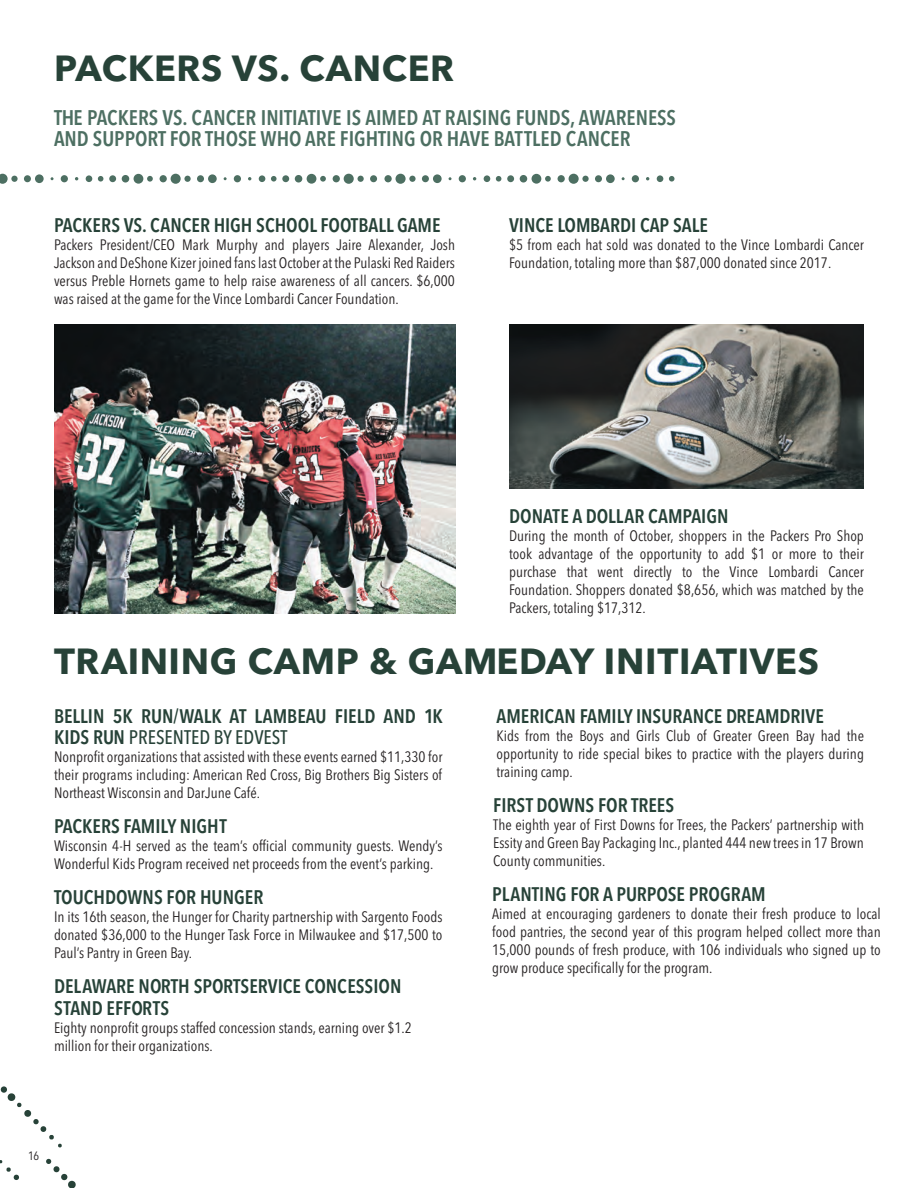
<style>
.page{position:relative;width:918px;height:1188px;background:#fff}
.page>*{position:absolute;margin:0;border:0;box-sizing:border-box;transform-origin:0 0}
.t1{font:700 36px "Avenir Next LT Pro";letter-spacing:.02em;color:#274238}
.t2{font:600 condensed 21px/21px "Avenir Next LT Pro";color:#4d6f62}
.t3{font:600 condensed 19.5px/21.6px "Avenir Next LT Pro";color:#274238}
.t4{font:condensed 15px/18px "Avenir Next LT Pro";color:#231f20;text-align:justify}
.t5{font:condensed 12px "Avenir Next LT Pro";color:#231f20}
.s1{font-weight:500}
</style>
<div class="page">
<svg style="left:0;top:1086px;width:62px;height:62px"></svg>
<svg style="left:46px;top:1159px;width:30px;height:29px"></svg>
<svg style="left:0;top:1160px;width:19px;height:20px"></svg>
<svg style="left:0;top:174px;width:8px;height:10px"></svg>
<div style="left:11px;top:176px;width:7px;height:6px;background:#4d6f62;border-radius:50%"></div>
<div style="left:24px;top:175px;width:7px;height:7px;background:#4d6f62;border-radius:50%"></div>
<div style="left:35px;top:174px;width:9px;height:9px;background:#4d6f62;border-radius:50%"></div>
<div style="left:61px;top:175px;width:7px;height:7px;background:#4d6f62;border-radius:50%"></div>
<div style="left:86px;top:175px;width:6px;height:7px;background:#4d6f62;border-radius:50%"></div>
<svg style="left:98px;top:176px;width:5px;height:6px"></svg>
<div style="left:109px;top:175px;width:7px;height:7px;background:#4d6f62;border-radius:50%"></div>
<div style="left:122px;top:175px;width:7px;height:8px;background:#4d6f62;border-radius:50%"></div>
<div style="left:134px;top:174px;width:9px;height:10px;background:#4d6f62;border-radius:50%"></div>
<svg style="left:147px;top:176px;width:6px;height:6px"></svg>
<div style="left:160px;top:175px;width:7px;height:7px;background:#4d6f62;border-radius:50%"></div>
<div style="left:171px;top:174px;width:10px;height:10px;background:#4d6f62;border-radius:50%"></div>
<div style="left:184px;top:176px;width:7px;height:6px;background:#4d6f62;border-radius:50%"></div>
<div style="left:197px;top:175px;width:7px;height:7px;background:#4d6f62;border-radius:50%"></div>
<div style="left:208px;top:174px;width:9px;height:9px;background:#4d6f62;border-radius:50%"></div>
<div style="left:234px;top:175px;width:7px;height:7px;background:#4d6f62;border-radius:50%"></div>
<div style="left:259px;top:175px;width:6px;height:7px;background:#4d6f62;border-radius:50%"></div>
<svg style="left:271px;top:176px;width:6px;height:6px"></svg>
<div style="left:282px;top:175px;width:7px;height:7px;background:#4d6f62;border-radius:50%"></div>
<div style="left:295px;top:175px;width:7px;height:8px;background:#4d6f62;border-radius:50%"></div>
<div style="left:307px;top:174px;width:9px;height:10px;background:#4d6f62;border-radius:50%"></div>
<svg style="left:320px;top:176px;width:6px;height:6px"></svg>
<div style="left:333px;top:175px;width:7px;height:7px;background:#4d6f62;border-radius:50%"></div>
<div style="left:344px;top:174px;width:10px;height:10px;background:#4d6f62;border-radius:50%"></div>
<svg style="left:358px;top:176px;width:6px;height:6px"></svg>
<div style="left:370px;top:175px;width:7px;height:7px;background:#4d6f62;border-radius:50%"></div>
<div style="left:384px;top:175px;width:8px;height:7px;background:#4d6f62;border-radius:50%"></div>
<div style="left:396px;top:174px;width:10px;height:10px;background:#4d6f62;border-radius:50%"></div>
<div style="left:409px;top:176px;width:7px;height:6px;background:#4d6f62;border-radius:50%"></div>
<div style="left:422px;top:175px;width:7px;height:7px;background:#4d6f62;border-radius:50%"></div>
<div style="left:433px;top:174px;width:9px;height:9px;background:#4d6f62;border-radius:50%"></div>
<div style="left:459px;top:175px;width:7px;height:7px;background:#4d6f62;border-radius:50%"></div>
<div style="left:484px;top:175px;width:6px;height:7px;background:#4d6f62;border-radius:50%"></div>
<svg style="left:496px;top:176px;width:5px;height:6px"></svg>
<div style="left:507px;top:175px;width:7px;height:7px;background:#4d6f62;border-radius:50%"></div>
<div style="left:520px;top:175px;width:7px;height:8px;background:#4d6f62;border-radius:50%"></div>
<div style="left:532px;top:174px;width:9px;height:10px;background:#4d6f62;border-radius:50%"></div>
<svg style="left:545px;top:176px;width:6px;height:6px"></svg>
<div style="left:558px;top:175px;width:7px;height:7px;background:#4d6f62;border-radius:50%"></div>
<div style="left:569px;top:174px;width:10px;height:10px;background:#4d6f62;border-radius:50%"></div>
<div style="left:582px;top:176px;width:7px;height:6px;background:#4d6f62;border-radius:50%"></div>
<div style="left:595px;top:175px;width:7px;height:7px;background:#4d6f62;border-radius:50%"></div>
<div style="left:606px;top:174px;width:9px;height:9px;background:#4d6f62;border-radius:50%"></div>
<div style="left:632px;top:175px;width:7px;height:7px;background:#4d6f62;border-radius:50%"></div>
<div style="left:657px;top:175px;width:6px;height:7px;background:#4d6f62;border-radius:50%"></div>
<svg style="left:669px;top:176px;width:6px;height:6px"></svg>
<img style="left:54px;top:325px;width:401px;height:288px">
<img style="left:509px;top:325px;width:355px;height:163px">
<h1 class="t1" style="left:54px;top:47px;width:402px">PACKERS VS. CANCER</h1>
<h2 class="t2" style="left:54px;top:107px;width:624px">THE PACKERS VS. CANCER INITIATIVE IS AIMED AT RAISING FUNDS, AWARENESS<br>AND SUPPORT FOR THOSE WHO ARE FIGHTING OR HAVE BATTLED CANCER</h2>
<h3 class="t3" style="left:54px;top:215px;width:388px">PACKERS VS. CANCER HIGH SCHOOL FOOTBALL GAME</h3>
<p class="t4" style="left:54px;top:236px;width:403px">Packers President/CEO Mark Murphy and players Jaire Alexander, Josh Jackson and DeShone Kizer joined fans last October at the Pulaski Red Raiders versus Preble Hornets game to help raise awareness of all cancers. $6,000 was raised at the game for the Vince Lombardi Cancer Foundation.</p>
<h3 class="t3" style="left:509px;top:215px;width:200px">VINCE LOMBARDI CAP SALE</h3>
<p class="t4" style="left:509px;top:236px;width:356px">$5 from each hat sold was donated to the Vince Lombardi Cancer<br>Foundation, totaling more than $87,000 donated since 2017.</p>
<h3 class="t3" style="left:509px;top:505px;width:221px">DONATE A DOLLAR CAMPAIGN</h3>
<p class="t4" style="left:509px;top:527px;width:356px">During the month of October, shoppers in the Packers Pro Shop took advantage of the opportunity to add $1 or more to their purchase that went directly to the Vince Lombardi Cancer Foundation. Shoppers donated $8,656, which was matched by the Packers, totaling $17,312.</p>
<h1 class="t1" style="left:54px;top:639px;width:766px">TRAINING CAMP &amp; GAMEDAY INITIATIVES</h1>
<h3 class="t3" style="left:54px;top:705px;width:390px">BELLIN 5K RUN/WALK AT LAMBEAU FIELD AND 1K<br>KIDS RUN <span class="s1">PRESENTED BY EDVEST</span></h3>
<p class="t4" style="left:54px;top:748px;width:390px">Nonprofit organizations that assisted with these events earned $11,330 for their programs including: American Red Cross, Big Brothers Big Sisters of Northeast Wisconsin and DarJune Café.</p>
<h3 class="t3" style="left:497px;top:705px;width:329px">AMERICAN FAMILY INSURANCE DREAMDRIVE</h3>
<p class="t4" style="left:497px;top:726px;width:369px">Kids from the Boys and Girls Club of Greater Green Bay had the opportunity to ride special bikes to practice with the players during training camp.</p>
<h3 class="t3" style="left:493px;top:794px;width:182px">FIRST DOWNS FOR TREES</h3>
<p class="t4" style="left:493px;top:815px;width:372px">The eighth year of First Downs for Trees, the Packers’ partnership with Essity and Green Bay Packaging Inc., planted 444 new trees in 17 Brown County communities.</p>
<h3 class="t3" style="left:492px;top:883px;width:275px">PLANTING FOR A PURPOSE PROGRAM</h3>
<p class="t4" style="left:492px;top:904px;width:390px">Aimed at encouraging gardeners to donate their fresh produce to local food pantries, the second year of this program helped collect more than 15,000 pounds of fresh produce, with 106 individuals who signed up to grow produce specifically for the program.</p>
<h3 class="t3" style="left:54px;top:816px;width:174px">PACKERS FAMILY NIGHT</h3>
<p class="t4" style="left:54px;top:837px;width:390px">Wisconsin 4-H served as the team’s official community guests. Wendy’s<br>Wonderful Kids Program received net proceeds from the event’s parking.</p>
<h3 class="t3" style="left:54px;top:887px;width:211px">TOUCHDOWNS FOR HUNGER</h3>
<p class="t4" style="left:54px;top:908px;width:390px">In its 16th season, the Hunger for Charity partnership with Sargento Foods donated $36,000 to the Hunger Task Force in Milwaukee and $17,500 to Paul’s Pantry in Green Bay.</p>
<h3 class="t3" style="left:54px;top:976px;width:349px">DELAWARE NORTH SPORTSERVICE CONCESSION<br>STAND EFFORTS</h3>
<p class="t4" style="left:54px;top:1019px;width:359px">Eighty nonprofit groups staffed concession stands, earning over $1.2 million for their organizations.</p>
<p class="t5" style="left:28px;top:1149px;width:12px">16</p>
</div>
